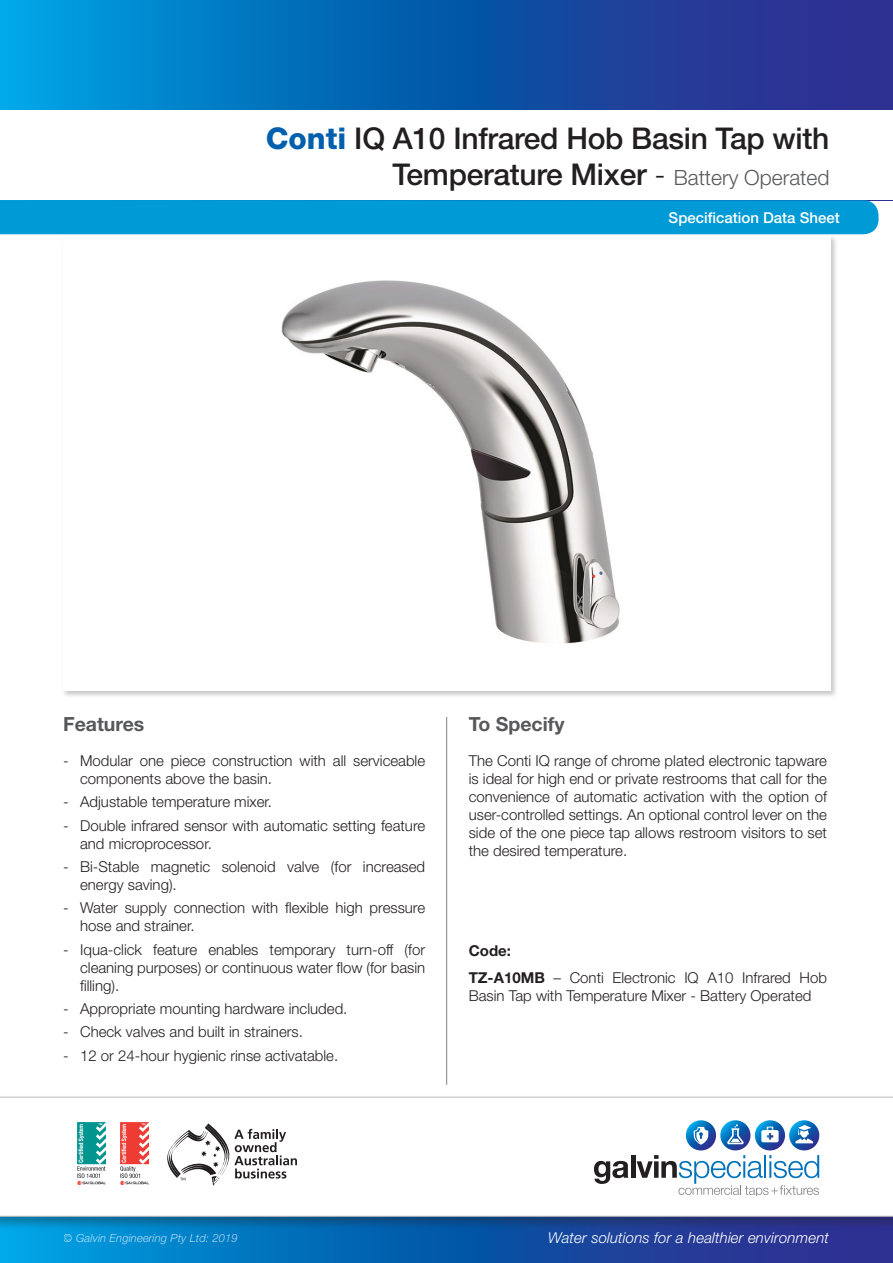
<style>
.page{position:relative;width:893px;height:1263px;background:#fff}
.page>*{position:absolute;margin:0;border:0;box-sizing:border-box;transform-origin:0 0}
.GE_DataSheet_Heading{font:500 30px/36px "Helvetica Neue LT Std";letter-spacing:-.01em;color:#231f20;text-align:right}
.GE_Sideways_Headers{font:700 19.5px "Helvetica Neue LT Std";color:#57585a}
.GE_Main_Copy_-_No_Bu{font:300 15px/18px "Helvetica Neue LT Std";color:#231f20}
.t1{font:italic 300 15px "Helvetica Neue LT Std";letter-spacing:.01em;color:#fff}
.t2{font:500 15px "Helvetica Neue LT Std";color:#fff}
.GE_Main_Copy_-_No_Bu-2{font:700 15px "Helvetica Neue LT Std";color:#231f20}
.t3{font:italic 300 11.25px "Helvetica Neue LT Std";letter-spacing:.01em;color:#fff}
.s1{font-weight:800;color:#0160ae}
.s2{font-weight:300}
.s3{font-weight:300;font-size:21px;color:#57585a}
.s4{font-weight:700}
</style>
<div class="page">
<svg style="left:0;top:1231px;width:893px;height:32px;background:#0f5eaf"></svg>
<div style="left:0;top:1095px;width:893px;height:136px;background:#231f20;opacity:.35"></div>
<svg style="left:0;top:1097px;width:893px;height:119px"></svg>
<svg style="left:0;top:0;width:893px;height:110px;background:#0f5eaf"></svg>
<div style="left:0;top:200px;width:878px;height:34px;background:#009bd6"></div>
<svg style="left:594px;top:1161px;width:34px;height:23px"></svg>
<hr style="left:631px;top:1155px;width:4px;height:23px;background:#231f20">
<svg style="left:637px;top:1120px;width:184px;height:76px"></svg>
<svg style="left:167px;top:1123px;width:130px;height:63px"></svg>
<img style="left:121px;top:1123px;width:28px;height:62px">
<img style="left:78px;top:1123px;width:27px;height:61px">
<hr style="left:446px;top:717px;width:1px;height:368px;background:#808285">
<div style="left:62px;top:234px;width:777px;height:464px;background:#231f20;opacity:.25"></div>
<div style="left:63px;top:235px;width:768px;height:456px;background:#fff"></div>
<img style="left:281px;top:280px;width:339px;height:364px">
<p class="GE_DataSheet_Heading" style="left:266px;top:120px;width:565px"><span class="s1">Conti</span> IQ A10 Infrared Hob Basin Tap with<br>Temperature Mixer <span class="s2">-</span> <span class="s3">Battery Operated</span></p>
<p class="t2" style="left:669px;top:208px;width:173px">Specification Data Sheet</p>
<p class="GE_Sideways_Headers" style="left:63px;top:712px;width:83px">Features</p>
<p class="GE_Main_Copy_-_No_Bu" style="left:80px;top:751px;width:347px;text-indent:-17px">- Modular one piece construction with all serviceable components above the basin.</p>
<p class="GE_Main_Copy_-_No_Bu" style="left:63px;top:793px;width:210px">- Adjustable temperature mixer.</p>
<p class="GE_Main_Copy_-_No_Bu" style="left:80px;top:816px;width:347px;text-indent:-17px">- Double infrared sensor with automatic setting feature and microprocessor.</p>
<p class="GE_Main_Copy_-_No_Bu" style="left:80px;top:857px;width:347px;text-indent:-17px">- Bi-Stable magnetic solenoid valve (for increased energy saving).</p>
<p class="GE_Main_Copy_-_No_Bu" style="left:80px;top:898px;width:347px;text-indent:-17px">- Water supply connection with flexible high pressure hose and strainer.</p>
<p class="GE_Main_Copy_-_No_Bu" style="left:80px;top:940px;width:347px;text-align:justify;text-indent:-17px">- Iqua-click feature enables temporary turn-off (for cleaning purposes) or continuous water flow (for basin filling).</p>
<p class="GE_Main_Copy_-_No_Bu" style="left:63px;top:999px;width:286px">- Appropriate mounting hardware included.</p>
<p class="GE_Main_Copy_-_No_Bu" style="left:63px;top:1022px;width:241px">- Check valves and built in strainers.</p>
<p class="GE_Main_Copy_-_No_Bu" style="left:63px;top:1046px;width:277px">- 12 or 24-hour hygienic rinse activatable.</p>
<p class="GE_Sideways_Headers" style="left:469px;top:712px;width:97px">To Specify</p>
<p class="GE_Main_Copy_-_No_Bu" style="left:469px;top:751px;width:360px;text-align:justify">The Conti IQ range of chrome plated electronic tapware is ideal for high end or private restrooms that call for the convenience of automatic activation with the option of user-controlled settings. An optional control lever on the side of the one piece tap allows restroom visitors to set the desired temperature.</p>
<p class="GE_Main_Copy_-_No_Bu-2" style="left:469px;top:941px;width:44px">Code:</p>
<p class="GE_Main_Copy_-_No_Bu" style="left:469px;top:968px;width:360px"><span class="s4">TZ-A10MB</span> – Conti Electronic IQ A10 Infrared Hob<br>Basin Tap with Temperature Mixer - Battery Operated</p>
<p class="t3" style="left:64px;top:1231px;width:176px">© Galvin Engineering Pty Ltd: 2019</p>
<p class="t1" style="left:548px;top:1229px;width:282px">Water solutions for a healthier environment</p>
</div>
